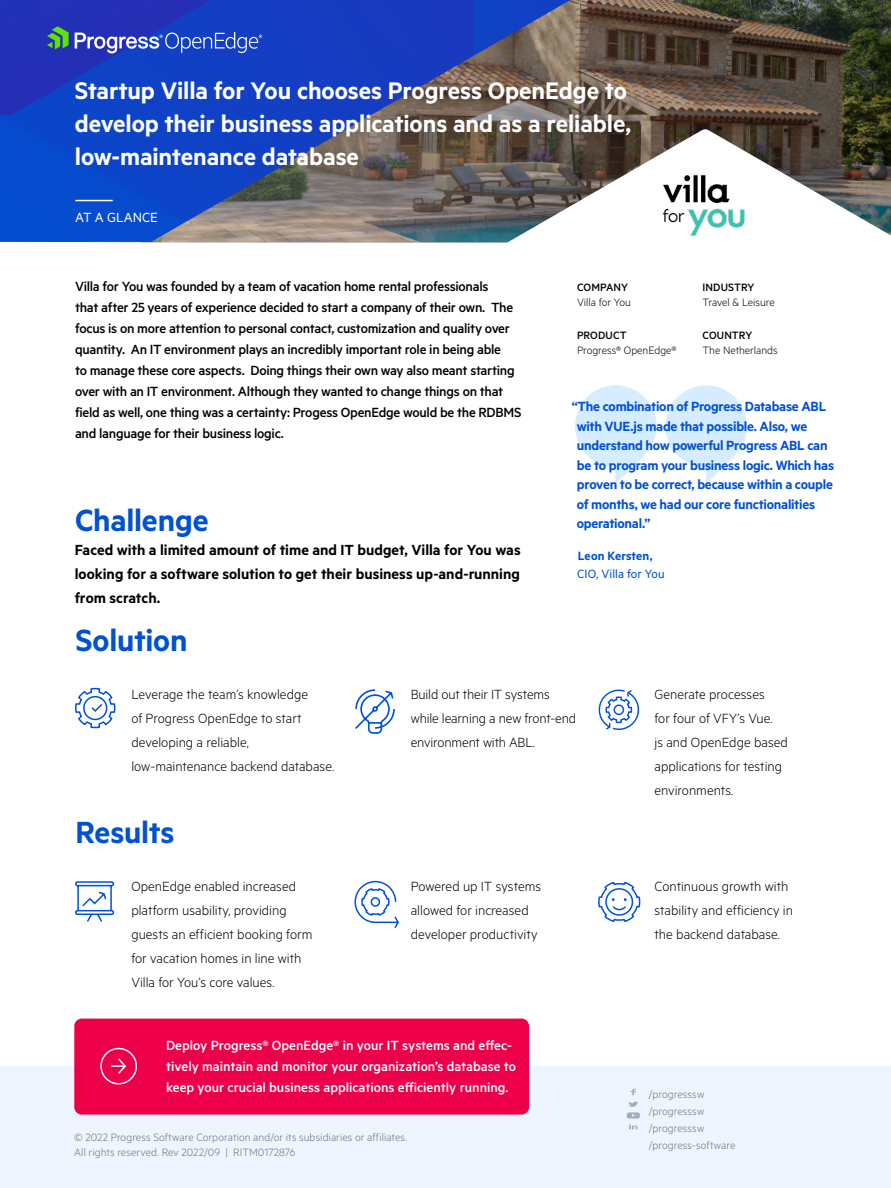
<style>
.page{position:relative;width:891px;height:1188px;background:#fff}
.page>*{position:absolute;margin:0;border:0;box-sizing:border-box;transform-origin:0 0}
.Section_Text{font:600 34.5px "Metric";letter-spacing:-.005em;color:#0051d3}
.Headline{font:600 27px/33px "Metric";letter-spacing:-.005em;color:#fff}
.Call_Out_Text{font:600 16.5px/24px "Metric";color:#000;text-align:justify}
.Body_1{font:300 15px/24px "Metric";color:#000}
.Intro_Text{font:500 15px/21px "Metric";letter-spacing:-.02em;color:#000}
.Quotes{font:600 15px/19.5px "Metric";letter-spacing:-.015em;color:#0051d3}
.t1{font:500 15px/21px "Metric";color:#fff}
.Success_Story_label{font:15px "Metric";color:#fff}
.Quotes_name{font:13.5px "Metric";letter-spacing:.005em;color:#0051d3}
.Quotes_name-2{font:600 13.5px "Metric";letter-spacing:.005em;color:#0051d3}
.BoilerPlate_Body{font:300 12px/17.2px "Metric";letter-spacing:.01em;color:#6c7589}
.Side_Bar_Text{font:300 12px "Metric";color:#000}
.Side_Bar_Title{font:500 12px "Metric";letter-spacing:.01em;color:#000}
</style>
<div class="page">
<svg style="left:83px;top:0;width:808px;height:243px;background:#52483a"></svg>
<svg style="left:473px;top:0;width:97px;height:222px;background:#635f6c"></svg>
<svg style="left:0;top:0;width:473px;height:242px;background:#3552a3"></svg>
<hr style="left:75px;top:200px;width:38px;height:1px;background:#fff">
<div style="left:0;top:1066px;width:891px;height:122px;background:#eef5ff"></div>
<svg style="left:631px;top:1089px;width:5px;height:6px"></svg>
<svg style="left:627px;top:1102px;width:13px;height:27px"></svg>
<svg style="left:505px;top:129px;width:386px;height:114px"></svg>
<svg style="left:0;top:0;width:293px;height:116px;background:#1e40bf"></svg>
<div style="left:74px;top:1019px;width:455px;height:96px;background:#ed0049;border-radius:8px"></div>
<div style="left:100px;top:1048px;width:37px;height:37px;border:2px solid #fff;border-radius:50%"></div>
<svg style="left:111px;top:1058px;width:15px;height:16px"></svg>
<svg style="left:354px;top:880px;width:45px;height:48px"></svg>
<svg style="left:615px;top:456px;width:29px;height:28px"></svg>
<div style="left:575px;top:385px;width:82px;height:82px;background:#d6ecff;border-radius:50%"></div>
<svg style="left:706px;top:455px;width:29px;height:29px"></svg>
<div style="left:665px;top:385px;width:82px;height:82px;background:#d6ecff;border-radius:50%"></div>
<svg style="left:75px;top:688px;width:41px;height:40px"></svg>
<svg style="left:355px;top:689px;width:40px;height:45px"></svg>
<svg style="left:75px;top:881px;width:40px;height:41px"></svg>
<svg style="left:598px;top:881px;width:42px;height:42px"></svg>
<img style="left:655px;top:165px;width:98px;height:78px">
<svg style="left:598px;top:689px;width:41px;height:41px"></svg>
<p class="Headline" style="left:75px;top:73px;width:558px">Startup Villa for You chooses Progress OpenEdge to develop their business applications and as a reliable, low-maintenance database</p>
<p class="Success_Story_label" style="left:75px;top:208px;width:84px">AT A GLANCE</p>
<p class="Intro_Text" style="left:75px;top:275px;width:448px">Villa for You was founded by a team of vacation home rental professionals<br>that after 25 years of experience decided to start a company of their own. The focus is on more attention to personal contact, customization and quality over quantity. An IT environment plays an incredibly important role in being able<br>to manage these core aspects. Doing things their own way also meant starting over with an IT environment. Although they wanted to change things on that field as well, one thing was a certainty: Progess OpenEdge would be the RDBMS and language for their business logic.</p>
<p class="Section_Text" style="left:75px;top:500px;width:135px">Challenge</p>
<p class="Call_Out_Text" style="left:75px;top:537px;width:448px">Faced with a limited amount of time and IT budget, Villa for You was looking for a software solution to get their business up-and-running from scratch.</p>
<p class="Section_Text" style="left:75px;top:620px;width:113px">Solution</p>
<p class="Side_Bar_Title" style="left:577px;top:280px;width:53px">COMPANY</p>
<p class="Side_Bar_Text" style="left:577px;top:295px;width:55px">Villa for You</p>
<p class="Side_Bar_Title" style="left:577px;top:328px;width:51px">PRODUCT</p>
<p class="Side_Bar_Text" style="left:577px;top:343px;width:101px">Progress® OpenEdge®</p>
<p class="Side_Bar_Title" style="left:703px;top:280px;width:53px">INDUSTRY</p>
<p class="Side_Bar_Text" style="left:703px;top:295px;width:74px">Travel &amp; Leisure</p>
<p class="Side_Bar_Title" style="left:703px;top:328px;width:51px">COUNTRY</p>
<p class="Side_Bar_Text" style="left:703px;top:343px;width:77px">The Netherlands</p>
<p class="Quotes" style="left:577px;top:396px;width:259px;text-indent:-5px">“The combination of Progress Database ABL with VUE.js made that possible. Also, we understand how powerful Progress ABL can be to program your business logic. Which has proven to be correct, because within a couple of months, we had our core functionalities operational.”</p>
<p class="Quotes_name-2" style="left:578px;top:548px;width:76px">Leon Kersten,</p>
<p class="Quotes_name" style="left:577px;top:566px;width:89px">CIO, Villa for You</p>
<p class="Body_1" style="left:131px;top:682px;width:204px">Leverage the team’s knowledge<br>of Progress OpenEdge to start developing a reliable, low-maintenance backend database.</p>
<p class="Section_Text" style="left:75px;top:812px;width:101px">Results</p>
<p class="Body_1" style="left:131px;top:874px;width:183px">OpenEdge enabled increased platform usability, providing guests an efficient booking form for vacation homes in line with<br>Villa for You’s core values.</p>
<p class="Body_1" style="left:411px;top:682px;width:167px">Build out their IT systems while learning a new front-end environment with ABL.</p>
<p class="Body_1" style="left:411px;top:874px;width:132px">Powered up IT systems allowed for increased developer productivity</p>
<p class="t1" style="left:166px;top:1034px;width:352px">Deploy Progress® OpenEdge® in your IT systems and effec&shy;tively maintain and monitor your organization’s database to keep your crucial business applications efficiently running.</p>
<p class="BoilerPlate_Body" style="left:74px;top:1128px;width:334px">© 2022 Progress Software Corporation and/or its subsidiaries or affiliates.</p>
<p class="BoilerPlate_Body" style="left:74px;top:1143px;width:223px">All rights reserved. Rev 2022/09 | RITM0172876</p>
<p class="Body_1" style="left:655px;top:682px;width:135px">Generate processes<br>for four of VFY’s Vue.<br>js and OpenEdge based applications for testing environments.</p>
<p class="Body_1" style="left:655px;top:874px;width:140px">Continuous growth with stability and efficiency in the backend database.</p>
<p class="BoilerPlate_Body" style="left:649px;top:1085px;width:88px">/progresssw /progresssw /progresssw /progress-software</p>
</div>
